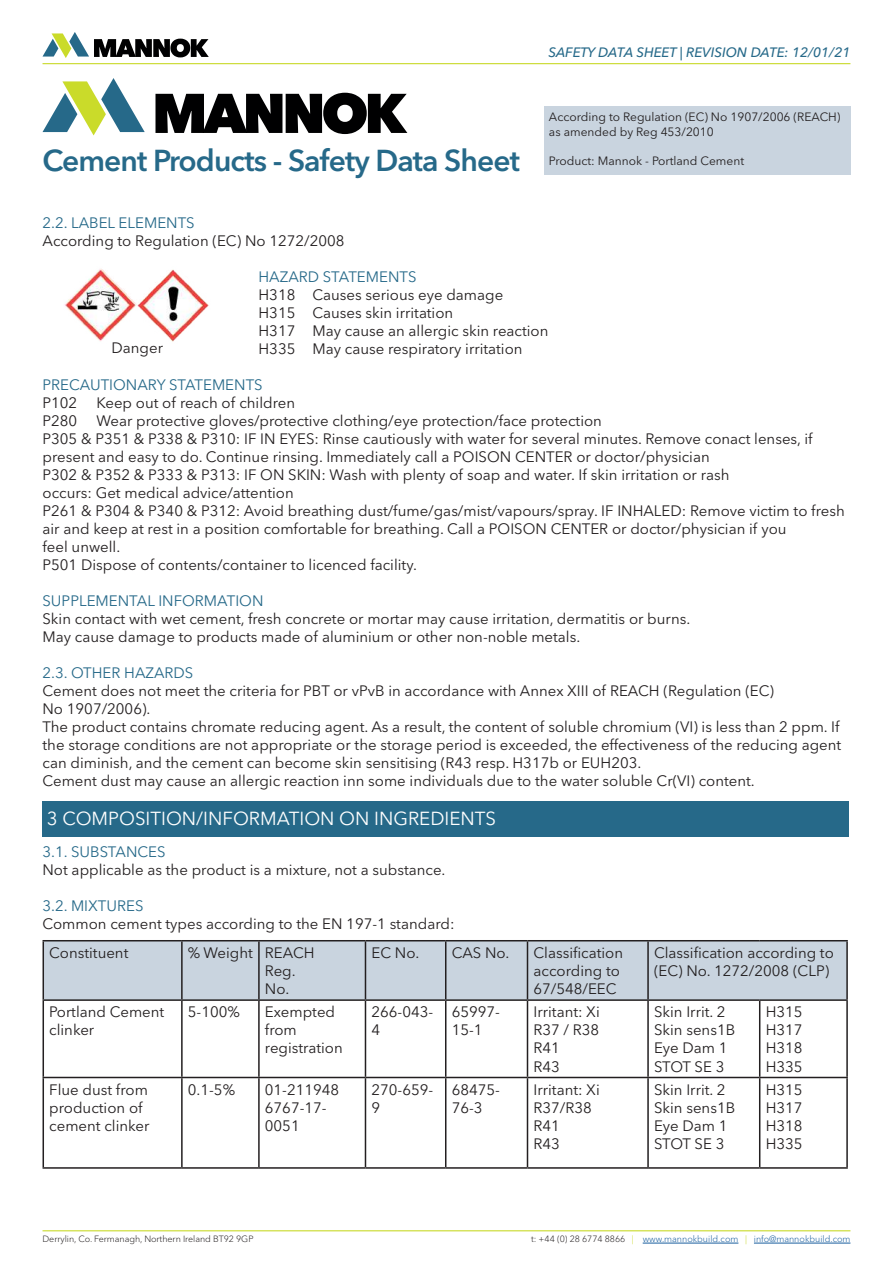
<style>
.page{position:relative;width:893px;height:1263px;background:#fff}
.page>*{position:absolute;margin:0;border:0;box-sizing:border-box;transform-origin:0 0}
.t1{font:600 30px "Avenir Next LT Pro";letter-spacing:-.03em;color:#266989}
.t2{font:18.75px "Avenir Next LT Pro";color:#fff}
.t3{font:15px/18px "Avenir Next LT Pro";color:#231f20}
.t4{font:15px "Avenir Next LT Pro";color:#266989}
.t5{font:italic 500 13.5px "Avenir Next LT Pro";color:#266989}
.t6{font:12px/14.4px "Avenir Next LT Pro";color:#231f20}
.t7{font:300 9px "Avenir Next LT Pro";color:#175d9e}
.t8{font:300 9px "Avenir Next LT Pro";letter-spacing:-.005em;color:#231f20}
.s1{color:#231f20}
.s2{color:#c9da2b}
</style>
<div class="page">
<hr style="left:43px;top:63px;width:807px;height:1px;background:#c9da2b">
<hr style="left:43px;top:1230px;width:807px;height:1px;background:#c9da2b">
<hr style="left:643px;top:1243px;width:95px;height:1px;background:#175d9e">
<hr style="left:754px;top:1243px;width:96px;height:1px;background:#175d9e">
<svg style="left:43px;top:32px;width:166px;height:26px"></svg>
<div style="left:544px;top:107px;width:306px;height:68px;background:#c9d4df"></div>
<svg style="left:43px;top:78px;width:102px;height:57px"></svg>
<svg style="left:155px;top:93px;width:252px;height:41px"></svg>
<img style="left:64px;top:269px;width:145px;height:73px">
<div style="left:43px;top:802px;width:806px;height:35px;background:#266989"></div>
<div style="left:44px;top:941px;width:802px;height:58px;background:#c9d4df"></div>
<hr style="left:43px;top:940px;width:139px;height:1px;background:#231f20">
<hr style="left:43px;top:941px;width:1px;height:58px;background:#231f20">
<hr style="left:182px;top:940px;width:77px;height:1px;background:#231f20">
<hr style="left:181px;top:941px;width:2px;height:58px;background:#231f20">
<hr style="left:259px;top:940px;width:106px;height:1px;background:#231f20">
<hr style="left:258px;top:941px;width:2px;height:58px;background:#231f20">
<hr style="left:365px;top:940px;width:81px;height:1px;background:#231f20">
<hr style="left:365px;top:941px;width:1px;height:58px;background:#231f20">
<hr style="left:446px;top:940px;width:81px;height:1px;background:#231f20">
<hr style="left:445px;top:941px;width:1px;height:58px;background:#231f20">
<hr style="left:527px;top:940px;width:121px;height:1px;background:#231f20">
<hr style="left:527px;top:941px;width:1px;height:58px;background:#231f20">
<hr style="left:648px;top:940px;width:112px;height:1px;background:#231f20">
<hr style="left:647px;top:941px;width:2px;height:58px;background:#231f20">
<hr style="left:760px;top:940px;width:88px;height:1px;background:#231f20">
<hr style="left:846px;top:941px;width:2px;height:58px;background:#231f20">
<hr style="left:43px;top:999px;width:139px;height:2px;background:#231f20">
<hr style="left:43px;top:1001px;width:1px;height:76px;background:#231f20">
<hr style="left:182px;top:999px;width:77px;height:2px;background:#231f20">
<hr style="left:181px;top:1001px;width:2px;height:76px;background:#231f20">
<hr style="left:259px;top:999px;width:106px;height:2px;background:#231f20">
<hr style="left:258px;top:1001px;width:2px;height:76px;background:#231f20">
<hr style="left:365px;top:999px;width:81px;height:2px;background:#231f20">
<hr style="left:365px;top:1001px;width:1px;height:76px;background:#231f20">
<hr style="left:446px;top:999px;width:81px;height:2px;background:#231f20">
<hr style="left:445px;top:1001px;width:1px;height:76px;background:#231f20">
<hr style="left:527px;top:999px;width:121px;height:2px;background:#231f20">
<hr style="left:527px;top:1001px;width:1px;height:76px;background:#231f20">
<hr style="left:648px;top:999px;width:112px;height:2px;background:#231f20">
<hr style="left:647px;top:1001px;width:2px;height:76px;background:#231f20">
<hr style="left:760px;top:999px;width:88px;height:2px;background:#231f20">
<hr style="left:759px;top:1001px;width:1px;height:76px;background:#231f20">
<hr style="left:846px;top:1001px;width:2px;height:76px;background:#231f20">
<hr style="left:43px;top:1077px;width:139px;height:1px;background:#231f20">
<hr style="left:43px;top:1078px;width:1px;height:89px;background:#231f20">
<hr style="left:182px;top:1077px;width:77px;height:1px;background:#231f20">
<hr style="left:181px;top:1078px;width:2px;height:89px;background:#231f20">
<hr style="left:259px;top:1077px;width:106px;height:1px;background:#231f20">
<hr style="left:258px;top:1078px;width:2px;height:89px;background:#231f20">
<hr style="left:365px;top:1077px;width:81px;height:1px;background:#231f20">
<hr style="left:365px;top:1078px;width:1px;height:89px;background:#231f20">
<hr style="left:446px;top:1077px;width:81px;height:1px;background:#231f20">
<hr style="left:445px;top:1078px;width:1px;height:89px;background:#231f20">
<hr style="left:527px;top:1077px;width:121px;height:1px;background:#231f20">
<hr style="left:527px;top:1078px;width:1px;height:89px;background:#231f20">
<hr style="left:648px;top:1077px;width:112px;height:1px;background:#231f20">
<hr style="left:647px;top:1078px;width:2px;height:89px;background:#231f20">
<hr style="left:760px;top:1077px;width:88px;height:1px;background:#231f20">
<hr style="left:759px;top:1078px;width:1px;height:89px;background:#231f20">
<hr style="left:846px;top:1078px;width:2px;height:89px;background:#231f20">
<hr style="left:43px;top:1167px;width:139px;height:2px;background:#231f20">
<hr style="left:182px;top:1167px;width:77px;height:2px;background:#231f20">
<hr style="left:259px;top:1167px;width:106px;height:2px;background:#231f20">
<hr style="left:365px;top:1167px;width:81px;height:2px;background:#231f20">
<hr style="left:446px;top:1167px;width:81px;height:2px;background:#231f20">
<hr style="left:527px;top:1167px;width:121px;height:2px;background:#231f20">
<hr style="left:648px;top:1167px;width:112px;height:2px;background:#231f20">
<hr style="left:760px;top:1167px;width:88px;height:2px;background:#231f20">
<h1 class="t1" style="left:43px;top:143px;width:479px">Cement Products - Safety Data Sheet</h1>
<p class="t5" style="left:548px;top:44px;width:304px">SAFETY DATA SHEET | REVISION DATE: 12/01/21</p>
<p class="t6" style="left:549px;top:110px;width:293px">According to Regulation (EC) No 1907/2006 (REACH) as amended by Reg 453/2010</p>
<p class="t6" style="left:549px;top:153px;width:197px">Product: Mannok - Portland Cement</p>
<p class="t4" style="left:43px;top:214px;width:154px">2.2. LABEL ELEMENTS</p>
<p class="t3" style="left:43px;top:232px;width:304px">According to Regulation (EC) No 1272/2008</p>
<p class="t4" style="left:259px;top:268px;width:159px">HAZARD STATEMENTS</p>
<p class="t3" style="left:259px;top:286px;width:291px">H318 Causes serious eye damage<br>H315 Causes skin irritation<br>H317 May cause an allergic skin reaction H335 May cause respiratory irritation</p>
<p class="t4" style="left:43px;top:376px;width:222px">PRECAUTIONARY STATEMENTS</p>
<p class="t3" style="left:43px;top:394px;width:36px">P102</p>
<p class="t3" style="left:97px;top:394px;width:200px">Keep out of reach of children</p>
<p class="t3" style="left:43px;top:412px;width:36px">P280</p>
<p class="t3" style="left:112px;top:339px;width:53px">Danger</p>
<p class="t3" style="left:43px;top:412px;width:804px;text-indent:54px">Wear protective gloves/protective clothing/eye protection/face protection<br>P305 &amp; P351 &amp; P338 &amp; P310: IF IN EYES: Rinse cautiously with water for several minutes. Remove conact lenses, if present and easy to do. Continue rinsing. Immediately call a POISON CENTER or doctor/physician<br>P302 &amp; P352 &amp; P333 &amp; P313: IF ON SKIN: Wash with plenty of soap and water. If skin irritation or rash<br>occurs: Get medical advice/attention<br>P261 &amp; P304 &amp; P340 &amp; P312: Avoid breathing dust/fume/gas/mist/vapours/spray. IF INHALED: Remove victim to fresh air and keep at rest in a position comfortable for breathing. Call a POISON CENTER or doctor/physician if you<br>feel unwell.<br>P501 Dispose of contents/container to licenced facility.</p>
<p class="t4" style="left:43px;top:592px;width:222px">SUPPLEMENTAL INFORMATION</p>
<p class="t3" style="left:43px;top:610px;width:649px">Skin contact with wet cement, fresh concrete or mortar may cause irritation, dermatitis or burns.<br>May cause damage to products made of aluminium or other non-noble metals.</p>
<p class="t4" style="left:43px;top:664px;width:152px">2.3. OTHER HAZARDS</p>
<p class="t3" style="left:43px;top:682px;width:800px">Cement does not meet the criteria for PBT or vPvB in accordance with Annex XIII of REACH (Regulation (EC)<br>No 1907/2006).<br>The product contains chromate reducing agent. As a result, the content of soluble chromium (VI) is less than 2 ppm. If the storage conditions are not appropriate or the storage period is exceeded, the effectiveness of the reducing agent can diminish, and the cement can become skin sensitising (R43 resp. H317b or EUH203.<br>Cement dust may cause an allergic reaction inn some individuals due to the water soluble Cr(VI) content.</p>
<p class="t2" style="left:47px;top:807px;width:451px">3 COMPOSITION/INFORMATION ON INGREDIENTS</p>
<p class="t4" style="left:43px;top:843px;width:125px">3.1. SUBSTANCES</p>
<p class="t3" style="left:43px;top:861px;width:404px">Not applicable as the product is a mixture, not a substance.</p>
<p class="t4" style="left:43px;top:897px;width:102px">3.2. MIXTURES</p>
<p class="t3" style="left:49px;top:910px;width:407px;line-height:28.7px;text-indent:-7px">Common cement types according to the EN 197-1 standard:<br>Constituent</p>
<p class="t3" style="left:265px;top:944px;width:51px;text-indent:-77px">% Weight REACH<br>Reg.<br>No.</p>
<p class="t3" style="left:371px;top:944px;width:49px">EC No.</p>
<p class="t3" style="left:452px;top:944px;width:59px">CAS No.</p>
<p class="t3" style="left:533px;top:944px;width:91px">Classification according to<br>67/548/EEC</p>
<p class="t3" style="left:654px;top:944px;width:181px">Classification according to (EC) No. 1272/2008 (CLP)</p>
<p class="t3" style="left:49px;top:1003px;width:117px">Portland Cement clinker</p>
<p class="t3" style="left:188px;top:1003px;width:54px">5-100%</p>
<p class="t3" style="left:265px;top:1003px;width:79px">Exempted from registration</p>
<p class="t3" style="left:371px;top:1003px;width:63px">266-043-<br>4</p>
<p class="t3" style="left:452px;top:1003px;width:50px">65997-<br>15-1</p>
<p class="t3" style="left:533px;top:1003px;width:68px">Irritant: Xi<br>R37 / R38<br>R41<br>R43</p>
<p class="t3" style="left:654px;top:1003px;width:83px">Skin Irrit. 2<br>Skin sens1B<br>Eye Dam 1<br>STOT SE 3</p>
<p class="t3" style="left:766px;top:1003px;width:38px;text-align:justify">H315<br>H317<br>H318<br>H335</p>
<p class="t3" style="left:49px;top:1081px;width:102px">Flue dust from production of cement clinker</p>
<p class="t3" style="left:188px;top:1081px;width:49px">0.1-5%</p>
<p class="t3" style="left:265px;top:1081px;width:76px">01-211948<br>6767-17-<br>0051</p>
<p class="t3" style="left:371px;top:1081px;width:63px">270-659-<br>9</p>
<p class="t3" style="left:452px;top:1081px;width:50px">68475-<br>76-3</p>
<p class="t3" style="left:533px;top:1081px;width:68px">Irritant: Xi<br>R37/R38<br>R41<br>R43</p>
<p class="t3" style="left:654px;top:1081px;width:83px">Skin Irrit. 2<br>Skin sens1B<br>Eye Dam 1<br>STOT SE 3</p>
<p class="t3" style="left:766px;top:1081px;width:38px;text-align:justify">H315<br>H317<br>H318<br>H335</p>
<p class="t8" style="left:43px;top:1234px;width:212px">Derrylin, Co. Fermanagh, Northern Ireland BT92 9GP</p>
<p class="t7" style="left:531px;top:1234px;width:321px"><span class="s1">t: +44 (0) 28 6774 8866</span> <span class="s2">|</span> www.mannokbuild.com <span class="s2">|</span> info@mannokbuild.com</p>
</div>
